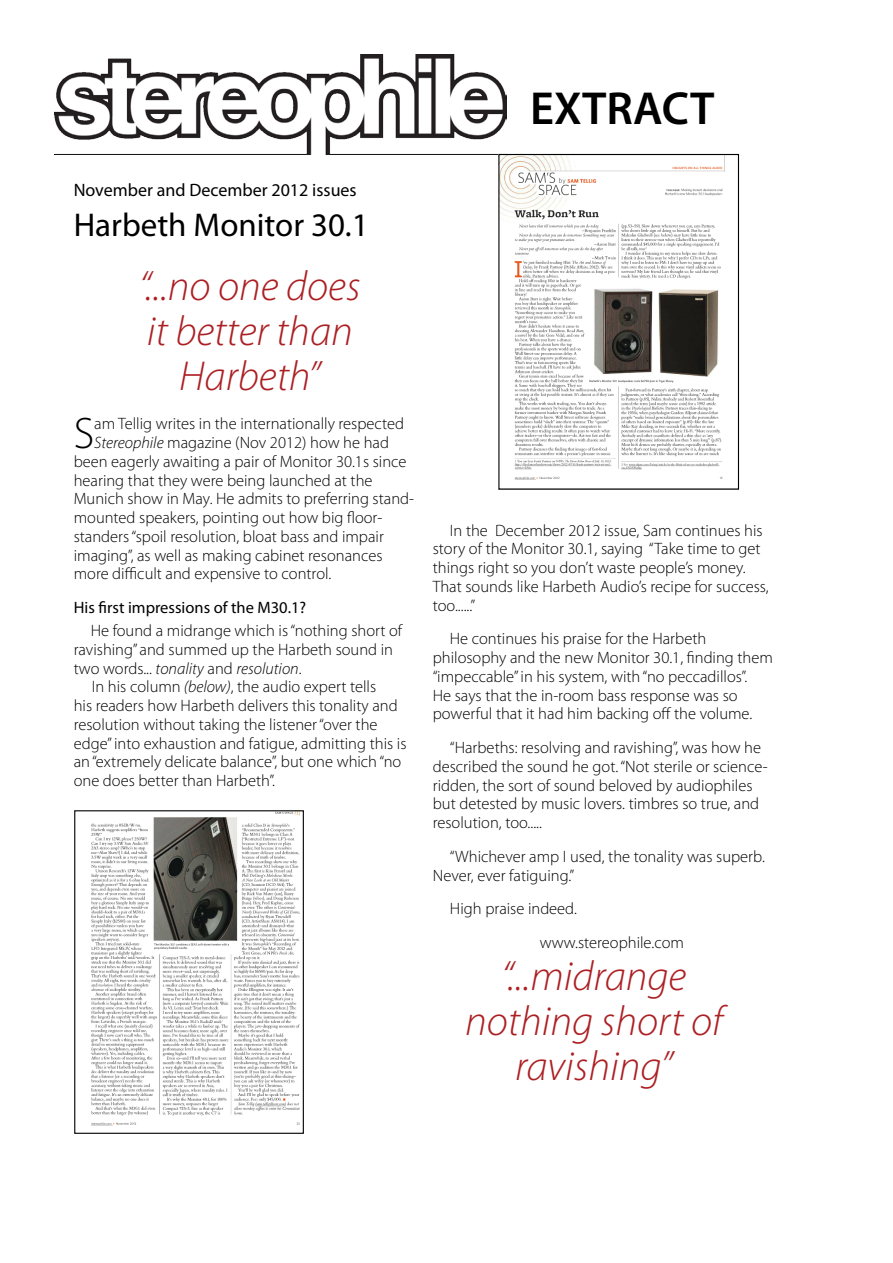
<style>
.page{position:relative;width:893px;height:1263px;background:#fff}
.page>*{position:absolute;margin:0;border:0;box-sizing:border-box;transform-origin:0 0}
.t1{font:600 46.5px "Myriad Pro";letter-spacing:.005em;color:#000}
.t2{font:300 44.25px "Myriad Pro";color:#000}
.t3{font:italic 300 42px/45px "Myriad Pro";color:#ac1f23;text-align:center}
.t4{font:33px "Myriad Pro";color:#000}
.t5{font:18px "Myriad Pro";color:#000}
.t6{font:300 16.5px/18.8px "Myriad Pro";color:#000}
.t7{font:italic 300 16.5px "Myriad Pro";color:#000}
.t8{font:16.5px "Myriad Pro";color:#000}
.s1{font-style:italic}
.s2{font-style:normal}
</style>
<div class="page">
<img style="left:54px;top:54px;width:452px;height:101px">
<img style="left:500px;top:156px;width:225px;height:324px">
<div style="left:498px;top:154px;width:241px;height:336px;border:1px solid #000"></div>
<img style="left:91px;top:812px;width:209px;height:314px">
<div style="left:74px;top:810px;width:230px;height:324px;border:1px solid #000"></div>
<h1 class="t1" style="left:530px;top:79px;width:186px">EXTRACT</h1>
<p class="t5" style="left:74px;top:179px;width:285px">November and December 2012 issues</p>
<h3 class="t4" style="left:74px;top:205px;width:297px">Harbeth Monitor 30.1</h3>
<h3 class="t3" style="left:139px;top:264px;width:223px">“...no one does it better than<br>Harbeth”</h3>
<h2 class="t2" style="left:74px;top:407px;width:22px">S</h2>
<p class="t6" style="left:94px;top:414px;width:311px">am Tellig writes in the internationally respected</p>
<p class="t6" style="left:94px;top:433px;width:296px"><span class="s1">Stereophile</span> magazine (Nov 2012) how he had</p>
<p class="t6" style="left:74px;top:452px;width:334px">been eagerly awaiting a pair of Monitor 30.1s since</p>
<p class="t6" style="left:74px;top:471px;width:300px">hearing that they were being launched at the</p>
<p class="t6" style="left:74px;top:489px;width:342px">Munich show in May. He admits to preferring stand-</p>
<p class="t6" style="left:74px;top:508px;width:310px">mounted speakers, pointing out how big floor-</p>
<p class="t6" style="left:74px;top:527px;width:312px">standers “spoil resolution, bloat bass and impair</p>
<p class="t6" style="left:74px;top:546px;width:310px">imaging”, as well as making cabinet resonances</p>
<p class="t6" style="left:74px;top:564px;width:259px">more difficult and expensive to control.</p>
<p class="t8" style="left:74px;top:597px;width:234px">His first impressions of the M30.1?</p>
<p class="t6" style="left:91px;top:621px;width:313px">He found a midrange which is “nothing short of</p>
<p class="t6" style="left:74px;top:640px;width:321px">ravishing” and summed up the Harbeth sound in</p>
<p class="t7" style="left:74px;top:658px;width:229px"><span class="s2">two words...</span> tonality <span class="s2">and</span> resolution<span class="s2">.</span></p>
<p class="t6" style="left:92px;top:677px;width:286px">In his column <span class="s1">(below)</span>, the audio expert tells</p>
<p class="t6" style="left:74px;top:696px;width:326px">his readers how Harbeth delivers this tonality and</p>
<p class="t6" style="left:74px;top:715px;width:305px">resolution without taking the listener “over the</p>
<p class="t6" style="left:74px;top:734px;width:334px">edge” into exhaustion and fatigue, admitting this is</p>
<p class="t6" style="left:74px;top:752px;width:329px">an “extremely delicate balance”, but one which “no</p>
<p class="t6" style="left:74px;top:771px;width:203px">one does better than Harbeth”.</p>
<p class="t6" style="left:433px;top:521px;width:337px;text-indent:17px">In the December 2012 issue, Sam continues his story of the Monitor 30.1, saying “Take time to get things right so you don’t waste people’s money.<br>That sounds like Harbeth Audio’s recipe for success, too......”</p>
<p class="t6" style="left:433px;top:629px;width:342px;text-indent:17px">He continues his praise for the Harbeth philosophy and the new Monitor 30.1, finding them “impeccable” in his system, with “no peccadillos”.<br>He says that the in-room bass response was so powerful that it had him backing off the volume.</p>
<p class="t6" style="left:433px;top:738px;width:336px;text-indent:17px">“Harbeths: resolving and ravishing”, was how he described the sound he got. “Not sterile or science&shy;ridden, the sort of sound beloved by audiophiles but detested by music lovers. timbres so true, and resolution, too.....</p>
<p class="t6" style="left:433px;top:847px;width:334px;text-indent:17px">“Whichever amp I used, the tonality was superb.<br>Never, ever fatiguing.”</p>
<p class="t6" style="left:540px;top:892px;width:146px;line-height:33.8px;text-indent:-90px">High praise indeed. www.stereophile.com</p>
<h3 class="t3" style="left:465px;top:953px;width:259px">“...midrange nothing short of ravishing”</h3>
</div>
